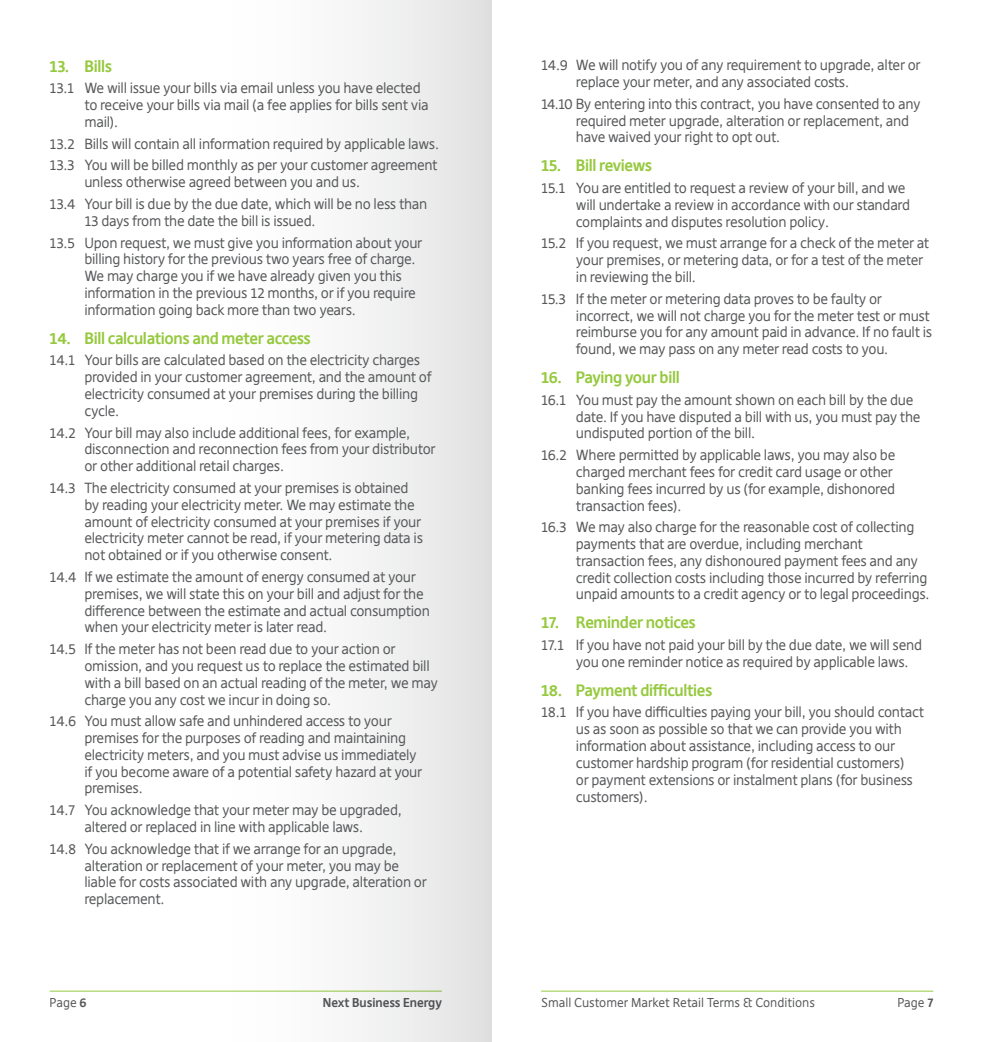
<style>
.page{position:relative;width:983px;height:1042px;background:#fff}
.page>*{position:absolute;margin:0;border:0;box-sizing:border-box;transform-origin:0 0}
.Bullet_1{font:700 15.75px "Deja Web";letter-spacing:-.02em;color:#96c93f}
.Bullet_1_1{font:14px/16.8px "Deja Web";letter-spacing:-.02em;color:#57585a}
.t1{font:12.25px "Deja Web";color:#57585a}
.t2{font:700 12.25px "Deja Web";color:#57585a}
.s1{font-weight:700}
</style>
<div class="page">
<hr style="left:50px;top:991px;width:391px;height:1px;background:#96c93f">
<hr style="left:541px;top:991px;width:392px;height:1px;background:#96c93f">
<div style="left:218px;top:0;width:273px;height:1042px;background:linear-gradient(to right,#fff,#e3e4e4)"></div>
<p class="Bullet_1" style="left:50px;top:56px;width:64px">13. Bills</p>
<p class="Bullet_1_1" style="left:84px;top:80px;width:346px;text-indent:-35px">13.1 We will issue your bills via email unless you have elected to receive your bills via mail (a fee applies for bills sent via mail).</p>
<p class="Bullet_1_1" style="left:50px;top:135px;width:391px">13.2 Bills will contain all information required by applicable laws.</p>
<p class="Bullet_1_1" style="left:84px;top:157px;width:355px;text-indent:-35px">13.3 You will be billed monthly as per your customer agreement unless otherwise agreed between you and us.</p>
<p class="Bullet_1_1" style="left:84px;top:196px;width:344px;text-indent:-35px">13.4 Your bill is due by the due date, which will be no less than<br>13 days from the date the bill is issued.</p>
<p class="Bullet_1_1" style="left:84px;top:234px;width:339px;text-indent:-35px">13.5 Upon request, we must give you information about your billing history for the previous two years free of charge.<br>We may charge you if we have already given you this information in the previous 12 months, or if you require information going back more than two years.</p>
<p class="Bullet_1" style="left:50px;top:328px;width:263px">14. Bill calculations and meter access</p>
<p class="Bullet_1_1" style="left:84px;top:352px;width:348px;text-indent:-35px">14.1 Your bills are calculated based on the electricity charges provided in your customer agreement, and the amount of electricity consumed at your premises during the billing cycle.</p>
<p class="Bullet_1_1" style="left:84px;top:424px;width:352px;text-indent:-35px">14.2 Your bill may also include additional fees, for example, disconnection and reconnection fees from your distributor or other additional retail charges.</p>
<p class="Bullet_1_1" style="left:84px;top:480px;width:340px;text-indent:-35px">14.3 The electricity consumed at your premises is obtained by reading your electricity meter. We may estimate the amount of electricity consumed at your premises if your electricity meter cannot be read, if your metering data is not obtained or if you otherwise consent.</p>
<p class="Bullet_1_1" style="left:84px;top:569px;width:347px;text-indent:-35px">14.4 If we estimate the amount of energy consumed at your premises, we will state this on your bill and adjust for the difference between the estimate and actual consumption when your electricity meter is later read.</p>
<p class="Bullet_1_1" style="left:84px;top:641px;width:355px;text-indent:-35px">14.5 If the meter has not been read due to your action or omission, and you request us to replace the estimated bill with a bill based on an actual reading of the meter, we may charge you any cost we incur in doing so.</p>
<p class="Bullet_1_1" style="left:84px;top:713px;width:339px;text-indent:-35px">14.6 You must allow safe and unhindered access to your premises for the purposes of reading and maintaining electricity meters, and you must advise us immediately if you become aware of a potential safety hazard at your premises.</p>
<p class="Bullet_1_1" style="left:50px;top:802px;width:353px;text-align:center">14.7 You acknowledge that your meter may be upgraded, altered or replaced in line with applicable laws.</p>
<p class="Bullet_1_1" style="left:84px;top:840px;width:344px;text-indent:-35px">14.8 You acknowledge that if we arrange for an upgrade, alteration or replacement of your meter, you may be liable for costs associated with any upgrade, alteration or replacement.</p>
<p class="Bullet_1_1" style="left:575px;top:57px;width:346px;text-indent:-35px">14.9 We will notify you of any requirement to upgrade, alter or replace your meter, and any associated costs.</p>
<p class="Bullet_1_1" style="left:575px;top:96px;width:346px;text-indent:-35px">14.10 By entering into this contract, you have consented to any required meter upgrade, alteration or replacement, and have waived your right to opt out.</p>
<p class="Bullet_1" style="left:541px;top:156px;width:112px">15. Bill reviews</p>
<p class="Bullet_1_1" style="left:575px;top:180px;width:336px;text-indent:-35px">15.1 You are entitled to request a review of your bill, and we will undertake a review in accordance with our standard complaints and disputes resolution policy.</p>
<p class="Bullet_1_1" style="left:575px;top:235px;width:355px;text-indent:-35px">15.2 If you request, we must arrange for a check of the meter at your premises, or metering data, or for a test of the meter in reviewing the bill.</p>
<p class="Bullet_1_1" style="left:575px;top:290px;width:358px;text-indent:-35px">15.3 If the meter or metering data proves to be faulty or incorrect, we will not charge you for the meter test or must reimburse you for any amount paid in advance. If no fault is found, we may pass on any meter read costs to you.</p>
<p class="Bullet_1" style="left:541px;top:368px;width:140px">16. Paying your bill</p>
<p class="Bullet_1_1" style="left:575px;top:391px;width:346px;text-indent:-35px">16.1 You must pay the amount shown on each bill by the due date. If you have disputed a bill with us, you must pay the undisputed portion of the bill.</p>
<p class="Bullet_1_1" style="left:575px;top:447px;width:321px;text-indent:-35px">16.2 Where permitted by applicable laws, you may also be charged merchant fees for credit card usage or other banking fees incurred by us (for example, dishonored transaction fees).</p>
<p class="Bullet_1_1" style="left:575px;top:519px;width:355px;text-indent:-35px">16.3 We may also charge for the reasonable cost of collecting payments that are overdue, including merchant transaction fees, any dishonoured payment fees and any credit collection costs including those incurred by referring unpaid amounts to a credit agency or to legal proceedings.</p>
<p class="Bullet_1" style="left:541px;top:613px;width:156px">17. Reminder notices</p>
<p class="Bullet_1_1" style="left:575px;top:637px;width:347px;text-indent:-35px">17.1 If you have not paid your bill by the due date, we will send you one reminder notice as required by applicable laws.</p>
<p class="Bullet_1" style="left:541px;top:680px;width:173px">18. Payment difficulties</p>
<p class="Bullet_1_1" style="left:575px;top:704px;width:349px;text-indent:-35px">18.1 If you have difficulties paying your bill, you should contact us as soon as possible so that we can provide you with information about assistance, including access to our customer hardship program (for residential customers)<br>or payment extensions or instalment plans (for business customers).</p>
<p class="t1" style="left:50px;top:995px;width:39px">Page <span class="s1">6</span></p>
<p class="t2" style="left:323px;top:995px;width:120px">Next Business Energy</p>
<p class="t1" style="left:541px;top:995px;width:275px">Small Customer Market Retail Terms &amp; Conditions</p>
<p class="t1" style="left:897px;top:995px;width:37px">Page <span class="s1">7</span></p>
</div>
